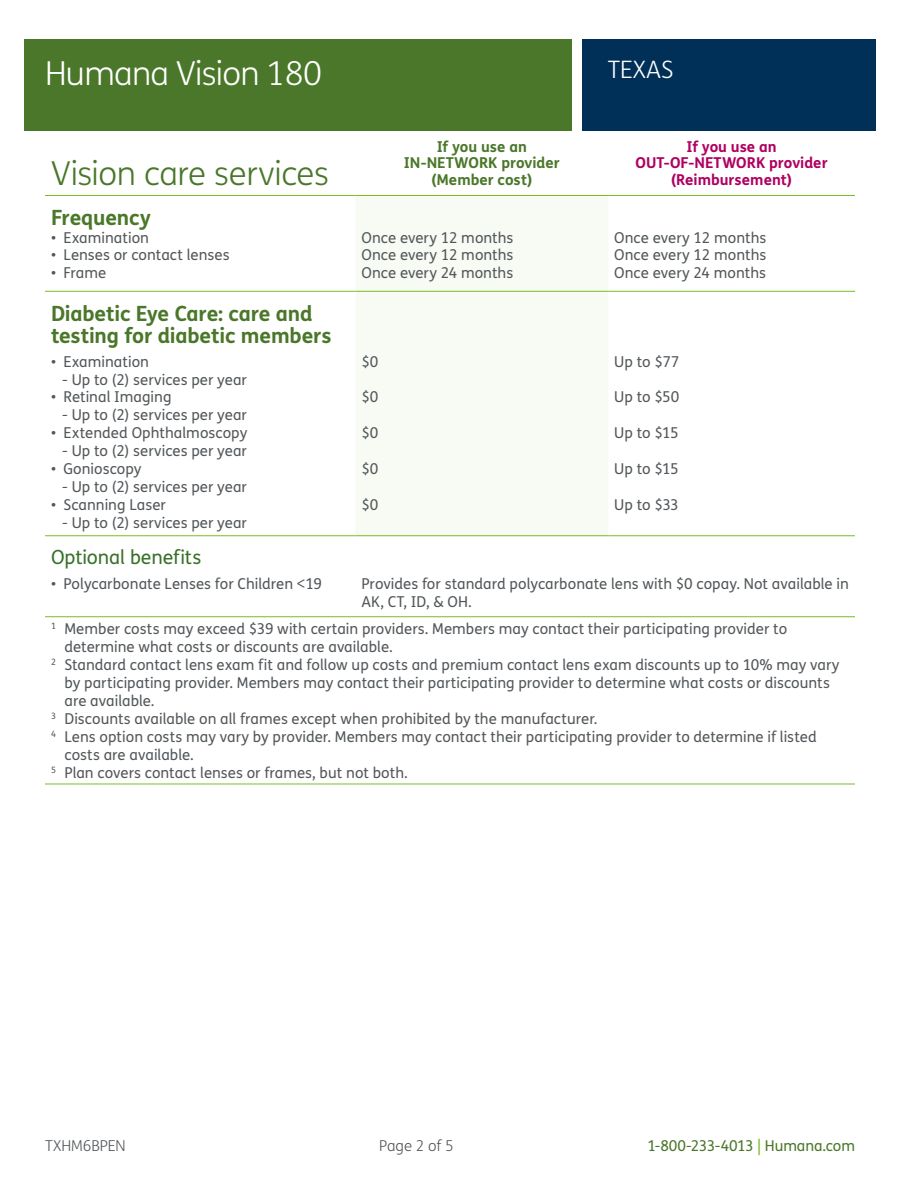
<style>
.page{position:relative;width:900px;height:1200px;background:#fff}
.page>*{position:absolute;margin:0;border:0;box-sizing:border-box;transform-origin:0 0}
.t1{font:300 33px "FS Humana";letter-spacing:-.01em;color:#4a7729}
.t2{font:300 33px "FS Humana";letter-spacing:-.02em;color:#fff}
.t3{font:300 24px "FS Humana";color:#fff}
.SUB_1_-_BOLD{font:700 21px/22.5px "FS Humana";letter-spacing:-.01em;color:#4a7729}
.Subhead_15_18_Dark_G{font:19.5px "FS Humana";letter-spacing:-.005em;color:#387129}
.Body{font:15px/18px "FS Humana";color:#53575a}
.t4{font:700 15px/16.5px "FS Humana";color:#af0061;text-align:center}
.t5{font:700 15px/16.5px "FS Humana";color:#4a7729;text-align:center}
.t6{font:15px "FS Humana";letter-spacing:-.005em;color:#4a7729}
.t7{font:300 15px "FS Humana";letter-spacing:.005em;color:#53575a}
.s1{color:#78be20}
</style>
<div class="page">
<div style="left:356px;top:196px;width:252px;height:339px;background:#f7fbf4"></div>
<hr style="left:45px;top:195px;width:311px;height:1px;background:#78be20">
<hr style="left:356px;top:195px;width:252px;height:1px;background:#78be20">
<hr style="left:608px;top:195px;width:247px;height:1px;background:#78be20">
<hr style="left:45px;top:291px;width:311px;height:1px;background:#78be20">
<hr style="left:356px;top:291px;width:252px;height:1px;background:#78be20">
<hr style="left:608px;top:291px;width:247px;height:1px;background:#78be20">
<hr style="left:45px;top:535px;width:311px;height:1px;background:#78be20">
<hr style="left:356px;top:535px;width:252px;height:1px;background:#78be20">
<hr style="left:608px;top:535px;width:247px;height:1px;background:#78be20">
<hr style="left:45px;top:616px;width:810px;height:1px;background:#78be20">
<hr style="left:45px;top:784px;width:810px;height:1px;background:#78be20">
<div style="left:24px;top:39px;width:548px;height:92px;background:#4a7729"></div>
<div style="left:582px;top:39px;width:294px;height:92px;background:#003057"></div>
<h1 class="t2" style="left:45px;top:51px;width:279px">Humana Vision 180</h1>
<h2 class="t3" style="left:608px;top:53px;width:67px">TEXAS</h2>
<h1 class="t1" style="left:51px;top:151px;width:279px">Vision care services</h1>
<p class="t5" style="left:404px;top:138px;width:157px">If you use an<br>IN-NETWORK provider (Member cost)</p>
<p class="t4" style="left:636px;top:138px;width:193px">If you use an<br>OUT-OF-NETWORK provider (Reimbursement)</p>
<p class="SUB_1_-_BOLD" style="left:51px;top:205px;width:101px">Frequency</p>
<p class="Body" style="left:51px;top:228px;width:100px">• Examination</p>
<p class="Body" style="left:362px;top:228px;width:154px">Once every 12 months</p>
<p class="Body" style="left:614px;top:228px;width:154px">Once every 12 months</p>
<p class="Body" style="left:51px;top:246px;width:180px">• Lenses or contact lenses</p>
<p class="Body" style="left:362px;top:246px;width:154px">Once every 12 months</p>
<p class="Body" style="left:614px;top:246px;width:154px">Once every 12 months</p>
<p class="Body" style="left:51px;top:264px;width:57px">• Frame</p>
<p class="Body" style="left:362px;top:264px;width:153px">Once every 24 months</p>
<p class="Body" style="left:614px;top:264px;width:153px">Once every 24 months</p>
<p class="SUB_1_-_BOLD" style="left:51px;top:301px;width:282px">Diabetic Eye Care: care and testing for diabetic members</p>
<p class="Body" style="left:51px;top:352px;width:100px">• Examination</p>
<p class="Body" style="left:62px;top:370px;width:186px">- Up to (2) services per year</p>
<p class="Body" style="left:362px;top:352px;width:18px">$0</p>
<p class="Body" style="left:614px;top:352px;width:66px">Up to $77</p>
<p class="Body" style="left:51px;top:388px;width:122px">• Retinal Imaging</p>
<p class="Body" style="left:62px;top:406px;width:186px">- Up to (2) services per year</p>
<p class="Body" style="left:362px;top:388px;width:18px">$0</p>
<p class="Body" style="left:614px;top:388px;width:66px">Up to $50</p>
<p class="Body" style="left:51px;top:424px;width:198px">• Extended Ophthalmoscopy</p>
<p class="Body" style="left:62px;top:442px;width:186px">- Up to (2) services per year</p>
<p class="Body" style="left:362px;top:424px;width:18px">$0</p>
<p class="Body" style="left:614px;top:424px;width:66px">Up to $15</p>
<p class="Body" style="left:51px;top:459px;width:92px">• Gonioscopy</p>
<p class="Body" style="left:62px;top:477px;width:186px">- Up to (2) services per year</p>
<p class="Body" style="left:362px;top:459px;width:18px">$0</p>
<p class="Body" style="left:614px;top:459px;width:66px">Up to $15</p>
<p class="Body" style="left:51px;top:495px;width:116px">• Scanning Laser</p>
<p class="Body" style="left:62px;top:513px;width:186px">- Up to (2) services per year</p>
<p class="Body" style="left:362px;top:495px;width:18px">$0</p>
<p class="Body" style="left:614px;top:495px;width:66px">Up to $33</p>
<p class="Subhead_15_18_Dark_G" style="left:51px;top:544px;width:152px">Optional benefits</p>
<p class="Body" style="left:51px;top:575px;width:273px">• Polycarbonate Lenses for Children &lt;19</p>
<p class="Body" style="left:362px;top:575px;width:489px">Provides for standard polycarbonate lens with $0 copay. Not available in<br>AK, CT, ID, &amp; OH.</p>
<p class="Body" style="left:64px;top:619px;width:724px;text-indent:-14px"><sup>1</sup> Member costs may exceed $39 with certain providers. Members may contact their participating provider to determine what costs or discounts are available.</p>
<p class="Body" style="left:64px;top:655px;width:777px;text-indent:-14px"><sup>2</sup> Standard contact lens exam fit and follow up costs and premium contact lens exam discounts up to 10% may vary by participating provider. Members may contact their participating provider to determine what costs or discounts are available.</p>
<p class="Body" style="left:51px;top:709px;width:548px"><sup>3</sup> Discounts available on all frames except when prohibited by the manufacturer.</p>
<p class="Body" style="left:64px;top:727px;width:754px;text-indent:-14px"><sup>4</sup> Lens option costs may vary by provider. Members may contact their participating provider to determine if listed costs are available.</p>
<p class="Body" style="left:51px;top:763px;width:358px"><sup>5</sup> Plan covers contact lenses or frames, but not both.</p>
<p class="t7" style="left:45px;top:1136px;width:82px">TXHM6BPEN</p>
<p class="t7" style="left:379px;top:1136px;width:76px">Page 2 of 5</p>
<p class="t6" style="left:647px;top:1136px;width:209px">1-800-233-4013 <span class="s1">|</span> Humana.com</p>
</div>
